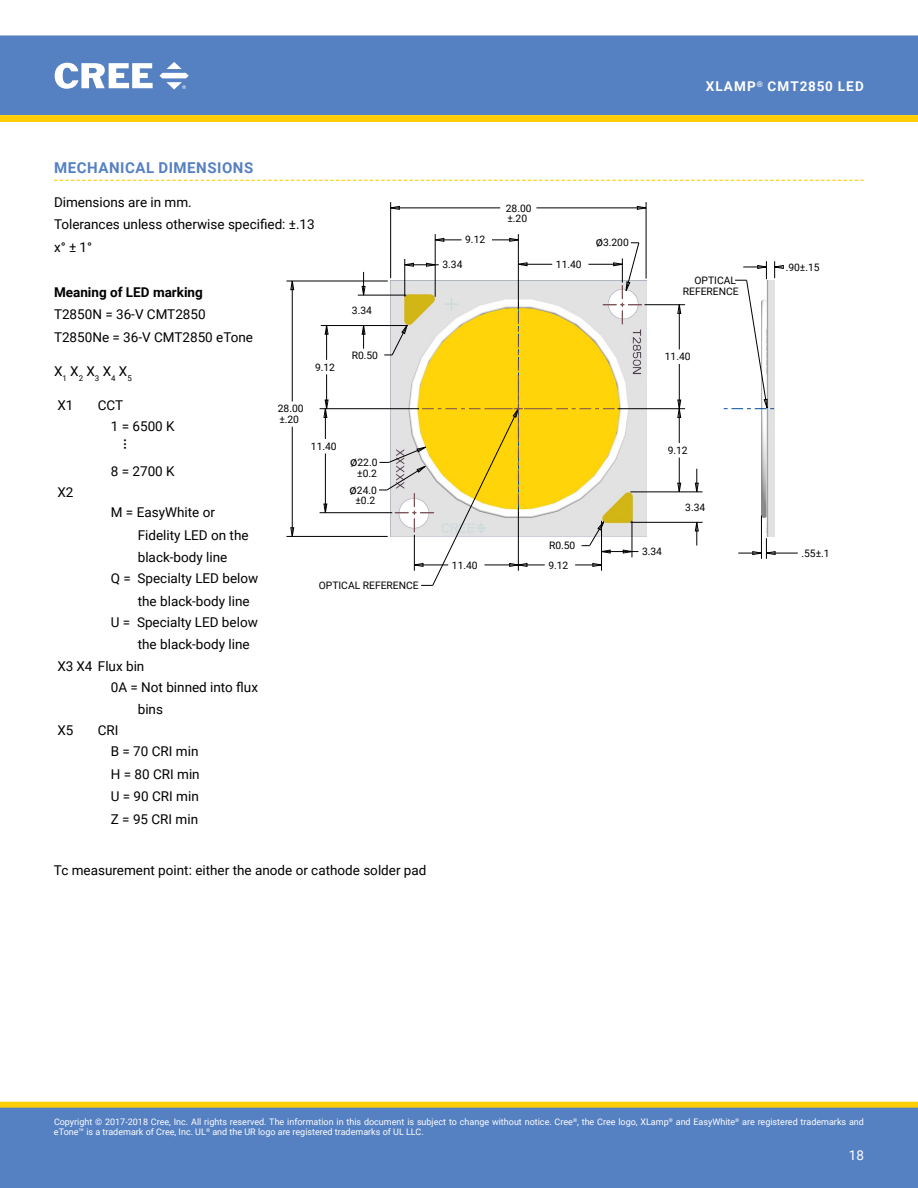
<style>
.page{position:relative;width:918px;height:1188px;background:#fff}
.page>*{position:absolute;margin:0;border:0;box-sizing:border-box;transform-origin:0 0}
.t1{font:18px "Roboto";color:#000}
.t2{font:700 15px "Roboto";letter-spacing:.035em;color:#5580c3}
.t3{font:13.5px/22.5px "Roboto";color:#000}
.t4{font:700 13.5px "Roboto";color:#000}
.t5{font:700 13.5px "Roboto";letter-spacing:.085em;color:#fff}
.t6{font:13.5px "Roboto";color:#fff}
.t7{font:10.35px/10.8px "Roboto";color:#000;text-align:right}
.t8{font:9px/10.8px "Roboto";color:#fff}
.s1{font-size:12.9px}
</style>
<div class="page">
<div style="left:1px;top:36px;width:916px;height:78px;background:#5580c1"></div>
<div style="left:0;top:35px;width:918px;height:80px;border:1px solid #5580c1"></div>
<svg style="left:55px;top:63px;width:98px;height:26px"></svg>
<svg style="left:159px;top:62px;width:30px;height:28px"></svg>
<div style="left:1px;top:1102px;width:916px;height:6px;background:#ffce06"></div>
<div style="left:0;top:1102px;width:918px;height:6px;border:1px solid #ffce06"></div>
<div style="left:0;top:1108px;width:918px;height:80px;background:#5580c1"></div>
<svg style="left:0;top:115px;width:918px;height:7px;background:#fece08"></svg>
<svg style="left:54px;top:180px;width:810px;height:1px"></svg>
<img style="left:761px;top:409px;width:14px;height:127px">
<svg style="left:637px;top:206px;width:9px;height:4px"></svg>
<svg style="left:391px;top:206px;width:9px;height:4px"></svg>
<svg style="left:291px;top:282px;width:3px;height:8px"></svg>
<svg style="left:291px;top:528px;width:3px;height:8px"></svg>
<svg style="left:325px;top:326px;width:3px;height:8px"></svg>
<svg style="left:678px;top:483px;width:3px;height:9px"></svg>
<svg style="left:678px;top:400px;width:3px;height:18px"></svg>
<svg style="left:678px;top:305px;width:3px;height:9px"></svg>
<svg style="left:324px;top:504px;width:3px;height:8px"></svg>
<svg style="left:324px;top:400px;width:4px;height:18px"></svg>
<hr style="left:292px;top:281px;width:1px;height:120px;background:#000">
<hr style="left:292px;top:427px;width:1px;height:109px;background:#000">
<hr style="left:325px;top:409px;width:1px;height:30px;background:#000">
<hr style="left:325px;top:454px;width:1px;height:59px;background:#000">
<hr style="left:326px;top:326px;width:1px;height:34px;background:#000">
<hr style="left:326px;top:374px;width:1px;height:35px;background:#000">
<svg style="left:362px;top:326px;width:3px;height:23px"></svg>
<svg style="left:362px;top:272px;width:3px;height:23px"></svg>
<hr style="left:390px;top:202px;width:1px;height:76px;background:#000">
<hr style="left:286px;top:536px;width:102px;height:1px;background:#000">
<hr style="left:630px;top:522px;width:73px;height:1px;background:#000">
<hr style="left:320px;top:512px;width:72px;height:1px;background:#000">
<hr style="left:435px;top:234px;width:1px;height:63px;background:#000">
<hr style="left:630px;top:492px;width:73px;height:1px;background:#000">
<hr style="left:518px;top:234px;width:1px;height:76px;background:#000">
<hr style="left:320px;top:408px;width:99px;height:1px;background:#000">
<hr style="left:618px;top:408px;width:67px;height:1px;background:#000">
<hr style="left:321px;top:325px;width:85px;height:1px;background:#000">
<hr style="left:644px;top:304px;width:41px;height:1px;background:#000">
<hr style="left:358px;top:295px;width:48px;height:1px;background:#000">
<hr style="left:646px;top:202px;width:1px;height:77px;background:#000">
<hr style="left:286px;top:281px;width:102px;height:1px;background:#000">
<hr style="left:679px;top:409px;width:1px;height:34px;background:#000">
<hr style="left:679px;top:458px;width:1px;height:34px;background:#000">
<hr style="left:679px;top:305px;width:1px;height:44px;background:#000">
<hr style="left:679px;top:364px;width:1px;height:45px;background:#000">
<svg style="left:695px;top:522px;width:4px;height:23px"></svg>
<svg style="left:695px;top:469px;width:4px;height:23px"></svg>
<hr style="left:536px;top:208px;width:110px;height:1px;background:#000">
<hr style="left:391px;top:208px;width:109px;height:1px;background:#000">
<hr style="left:766px;top:553px;width:32px;height:1px;background:#000">
<hr style="left:761px;top:516px;width:1px;height:43px;background:#000">
<svg style="left:738px;top:538px;width:37px;height:21px"></svg>
<svg style="left:724px;top:261px;width:60px;height:148px"></svg>
<svg style="left:379px;top:238px;width:263px;height:348px"></svg>
<p class="t5" style="left:706px;top:77px;width:160px">XLAMP<sup>®</sup> CMT2850 LED</p>
<p class="t2" style="left:54px;top:157px;width:201px">MECHANICAL DIMENSIONS</p>
<p class="t3" style="left:54px;top:190px;width:262px">Dimensions are in mm.<br>Tolerances unless otherwise specified: ±.13 x° ± 1°</p>
<p class="t4" style="left:54px;top:282px;width:150px">MEANING OF LED MARKING</p>
<p class="t3" style="left:54px;top:303px;width:201px">T2850N = 36‑V CMT2850<br>T2850Ne = 36‑V CMT2850 eTone</p>
<p class="t3" style="left:54px;top:360px;width:79px">X<sub>1</sub> X<sub>2</sub> X<sub>3</sub> X<sub>4</sub> X<sub>5</sub></p>
<p class="t3" style="left:57px;top:393px;width:18px">X1</p>
<p class="t3" style="left:111px;top:394px;width:65px;line-height:21px;text-indent:-13px">CCT<br>1 = 6500 K</p>
<h1 class="t1" style="left:143px;top:438px;width:14px;rotate:90deg">…</h1>
<p class="t3" style="left:111px;top:459px;width:65px">8 = 2700 K</p>
<p class="t3" style="left:57px;top:480px;width:18px">X2</p>
<p class="t3" style="left:138px;top:501px;width:112px;text-indent:-27px">M = EasyWhite or<br>Fidelity LED on the black‑body line</p>
<p class="t3" style="left:138px;top:567px;width:122px;text-indent:-27px">Q = Specialty LED below the black‑body line</p>
<p class="t3" style="left:111px;top:610px;width:149px">U = Specialty LED below</p>
<p class="t3" style="left:138px;top:633px;width:113px">the black‑body line</p>
<p class="t3" style="left:57px;top:654px;width:89px">X3 X4 Flux bin</p>
<p class="t3" style="left:111px;top:675px;width:149px">0A = Not binned into flux</p>
<p class="t3" style="left:138px;top:698px;width:27px">bins</p>
<p class="t3" style="left:57px;top:719px;width:18px">X5</p>
<p class="t3" style="left:111px;top:720px;width:89px;line-height:20.9px;text-indent:-13px">CRI<br>B = 70 CRI min</p>
<p class="t3" style="left:111px;top:762px;width:90px;text-align:justify">H = 80 CRI min U = 90 CRI min Z = 95 CRI min</p>
<p class="t7" style="left:352px;top:304px;width:22px">3.34</p>
<p class="t7" style="left:352px;top:349px;width:28px">R0.50</p>
<p class="t7" style="left:315px;top:361px;width:22px">9.12</p>
<p class="t7" style="left:278px;top:403px;width:27px;text-align:left">28.00 ±.20</p>
<p class="t7" style="left:311px;top:440px;width:27px">11.40</p>
<p class="t7" style="left:350px;top:457px;width:29px"><span class="s1">ø</span>22.0 ±0.2</p>
<p class="t7" style="left:350px;top:484px;width:29px;text-align:center"><span class="s1">ø</span>24.0 ±0.2</p>
<p class="t7" style="left:319px;top:580px;width:101px">OPTICAL REFERENCE</p>
<p class="t3" style="left:54px;top:858px;width:374px">Tc measurement point: either the anode or cathode solder pad</p>
<p class="t7" style="left:465px;top:234px;width:22px">9.12</p>
<p class="t7" style="left:442px;top:259px;width:22px">3.34</p>
<p class="t7" style="left:452px;top:559px;width:27px">11.40</p>
<p class="t7" style="left:506px;top:202px;width:27px;text-align:left">28.00 ±.20</p>
<p class="t7" style="left:556px;top:258px;width:27px">11.40</p>
<p class="t7" style="left:596px;top:237px;width:35px"><span class="s1">ø</span>3.200</p>
<p class="t7" style="left:683px;top:274px;width:57px">OPTICAL<br>REFERENCE</p>
<p class="t7" style="left:665px;top:351px;width:27px">11.40</p>
<p class="t7" style="left:549px;top:540px;width:28px">R0.50</p>
<p class="t7" style="left:548px;top:559px;width:22px">9.12</p>
<p class="t7" style="left:668px;top:444px;width:22px">9.12</p>
<p class="t7" style="left:642px;top:546px;width:22px">3.34</p>
<p class="t7" style="left:685px;top:501px;width:22px">3.34</p>
<p class="t7" style="left:786px;top:261px;width:36px">.90±.15</p>
<p class="t7" style="left:801px;top:547px;width:30px">.55±.1</p>
<p class="t8" style="left:54px;top:1116px;width:811px">Copyright © 2017-2018 Cree, Inc. All rights reserved. The information in this document is subject to change without notice. Cree<sup>®</sup>, the Cree logo, XLamp<sup>®</sup> and EasyWhite<sup>®</sup> are registered trademarks and eTone™ is a trademark of Cree, Inc. UL<sup>®</sup> and the UR logo are registered trademarks of UL LLC.</p>
<p class="t6" style="left:849px;top:1145px;width:17px">18</p>
</div>
